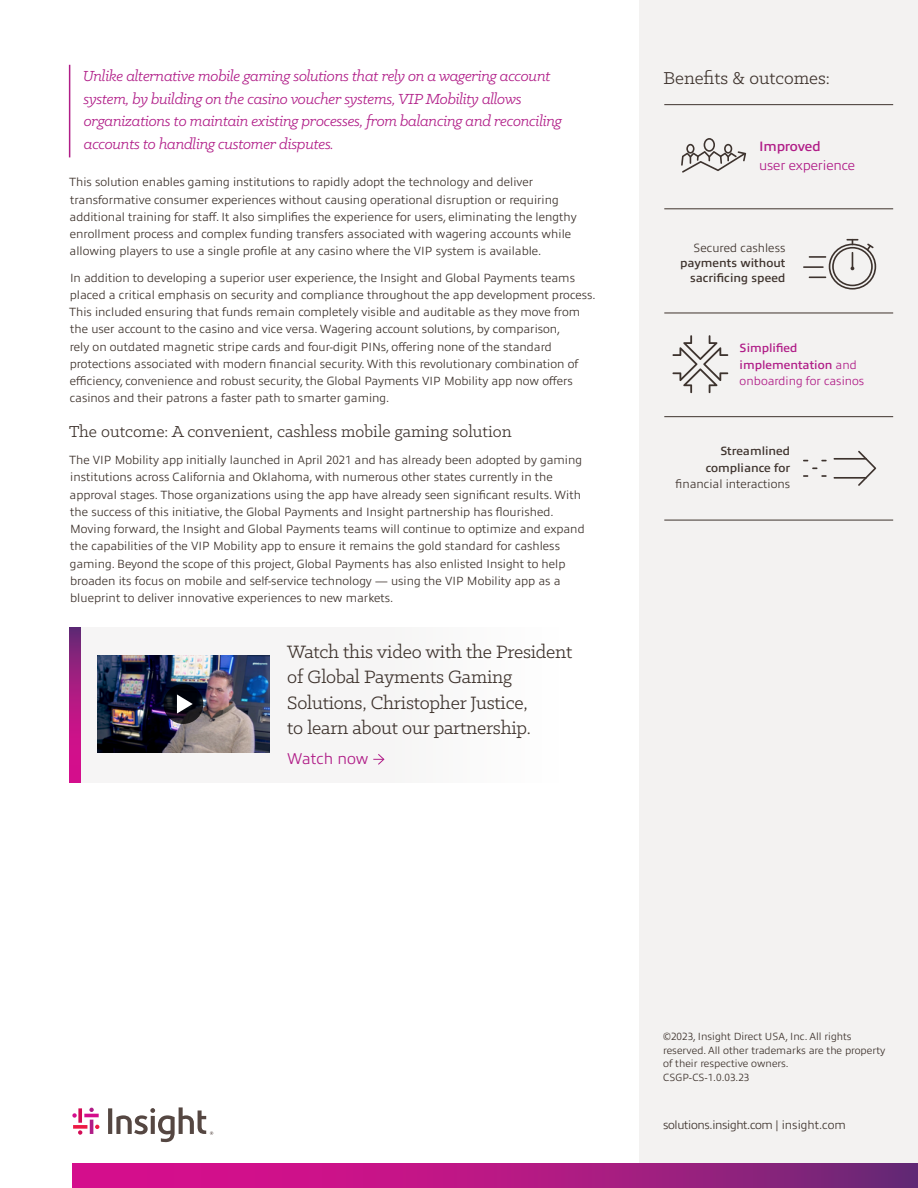
<style>
.page{position:relative;width:918px;height:1188px;background:#fff}
.page>*{position:absolute;margin:0;border:0;box-sizing:border-box;transform-origin:0 0}
.t1{font:20.25px/25.5px "Klinic Slab";letter-spacing:-.01em;color:#3e332d}
.Sidebar_Title{font:19.5px "Klinic Slab";color:#3e332d}
.t2{font:18px "Klinic Slab";color:#3e332d}
.Callout{font:italic 16.5px/22.5px "Klinic Slab";letter-spacing:-.02em;color:#b01c87}
.t3{font:300 15.75px "Allumi Pro";color:#b01c87}
.Body_Bullets{font:300 13.65px/18.8px "Allumi Pro";letter-spacing:-.01em;color:#b01c87}
.Body{font:300 12px/17.2px "Allumi Pro";color:#3e332d}
.Sidebar_Body{font:600 12px/16.5px "Allumi Pro";color:#b01c87}
.Body_Bullets-2{font:600 12px/15px "Allumi Pro";color:#3e332d;text-align:right}
.Sidebar_Body-2{font:600 12px/16.5px "Allumi Pro";color:#3e332d;text-align:right}
.Sidebar_URL{font:300 12px "Allumi Pro";letter-spacing:-.03em;color:#3e332d}
.Copyright{font:300 10.5px/13.5px "Allumi Pro";color:#3e332d}
.s1{font-weight:600}
.s2{font-weight:300}
</style>
<div class="page">
<div style="left:639px;top:0;width:279px;height:1188px;background:#f3f2f1"></div>
<svg style="left:72px;top:1163px;width:846px;height:25px;background:#af1983"></svg>
<hr style="left:69px;top:65px;width:1px;height:92px;background:#b01c87">
<hr style="left:664px;top:104px;width:229px;height:1px;background:#3e332d">
<hr style="left:664px;top:208px;width:229px;height:1px;background:#3e332d">
<hr style="left:664px;top:313px;width:229px;height:1px;background:#3e332d">
<hr style="left:90px;top:1120px;width:3px;height:14px;background:#b01c87">
<svg style="left:89px;top:1108px;width:5px;height:4px"></svg>
<svg style="left:78px;top:1108px;width:4px;height:15px"></svg>
<svg style="left:78px;top:1130px;width:4px;height:5px"></svg>
<hr style="left:84px;top:1114px;width:15px;height:3px;background:#d40e8c">
<svg style="left:72px;top:1113px;width:5px;height:5px"></svg>
<svg style="left:73px;top:1125px;width:14px;height:4px"></svg>
<svg style="left:95px;top:1125px;width:4px;height:4px"></svg>
<svg style="left:108px;top:1107px;width:105px;height:35px"></svg>
<hr style="left:664px;top:416px;width:229px;height:1px;background:#3e332d">
<hr style="left:664px;top:520px;width:229px;height:1px;background:#3e332d">
<div style="left:80px;top:627px;width:519px;height:156px;background:#f6f6f6"></div>
<svg style="left:70px;top:627px;width:10px;height:156px;background:#ad1983"></svg>
<img style="left:97px;top:656px;width:172px;height:96px">
<svg style="left:163px;top:684px;width:40px;height:40px"></svg>
<svg style="left:177px;top:694px;width:16px;height:20px"></svg>
<svg style="left:373px;top:754px;width:12px;height:11px"></svg>
<svg style="left:681px;top:138px;width:65px;height:35px"></svg>
<hr style="left:803px;top:266px;width:21px;height:2px;background:#3d332e">
<svg style="left:809px;top:239px;width:67px;height:51px"></svg>
<hr style="left:834px;top:477px;width:33px;height:2px;background:#3d332e">
<hr style="left:834px;top:458px;width:33px;height:2px;background:#3d332e">
<svg style="left:858px;top:451px;width:18px;height:35px"></svg>
<svg style="left:821px;top:475px;width:6px;height:2px"></svg>
<svg style="left:672px;top:335px;width:56px;height:58px"></svg>
<p class="Callout" style="left:83px;top:65px;width:481px">Unlike alternative mobile gaming solutions that rely on a wagering account system, by building on the casino voucher systems, VIP Mobility allows organizations to maintain existing processes, from balancing and reconciling accounts to handling customer disputes.</p>
<p class="Body" style="left:69px;top:173px;width:509px">This solution enables gaming institutions to rapidly adopt the technology and deliver transformative consumer experiences without causing operational disruption or requiring additional training for staff. It also simplifies the experience for users, eliminating the lengthy enrollment process and complex funding transfers associated with wagering accounts while allowing players to use a single profile at any casino where the VIP system is available.</p>
<p class="Body" style="left:69px;top:268px;width:528px">In addition to developing a superior user experience, the Insight and Global Payments teams placed a critical emphasis on security and compliance throughout the app development process.<br>This included ensuring that funds remain completely visible and auditable as they move from the user account to the casino and vice versa. Wagering account solutions, by comparison,<br>rely on outdated magnetic stripe cards and four-digit PINs, offering none of the standard protections associated with modern financial security. With this revolutionary combination of efficiency, convenience and robust security, the Global Payments VIP Mobility app now offers casinos and their patrons a faster path to smarter gaming.</p>
<h1 class="t2" style="left:69px;top:420px;width:444px">The outcome: A convenient, cashless mobile gaming solution</h1>
<p class="Body" style="left:69px;top:450px;width:517px">The VIP Mobility app initially launched in April 2021 and has already been adopted by gaming institutions across California and Oklahoma, with numerous other states currently in the approval stages. Those organizations using the app have already seen significant results. With the success of this initiative, the Global Payments and Insight partnership has flourished.<br>Moving forward, the Insight and Global Payments teams will continue to optimize and expand the capabilities of the VIP Mobility app to ensure it remains the gold standard for cashless gaming. Beyond the scope of this project, Global Payments has also enlisted Insight to help broaden its focus on mobile and self-service technology — using the VIP Mobility app as a blueprint to deliver innovative experiences to new markets.</p>
<h1 class="t1" style="left:287px;top:638px;width:287px">Watch this video with the President of Global Payments Gaming<br>Solutions, Christopher Justice,<br>to learn about our partnership.</h1>
<h2 class="t3" style="left:287px;top:747px;width:83px">Watch now</h2>
<p class="Sidebar_Title" style="left:663px;top:65px;width:168px">Benefits &amp; outcomes:</p>
<p class="Body_Bullets" style="left:759px;top:136px;width:97px"><span class="s1">Improved<br></span>user experience</p>
<p class="Body_Bullets-2" style="left:680px;top:240px;width:107px"><span class="s2">Secured cashless </span>payments without sacrificing speed</p>
<p class="Sidebar_Body" style="left:740px;top:339px;width:126px">Simplified implementation <span class="s2">and onboarding for casinos</span></p>
<p class="Sidebar_Body-2" style="left:675px;top:442px;width:116px">Streamlined compliance for <span class="s2">financial interactions</span></p>
<p class="Copyright" style="left:663px;top:1029px;width:224px">©2023, Insight Direct USA, Inc. All rights reserved. All other trademarks are the property of their respective owners.</p>
<p class="Copyright" style="left:663px;top:1070px;width:88px">CSGP-CS-1.0.03.23</p>
<p class="Sidebar_URL" style="left:663px;top:1116px;width:184px">solutions.insight.com | insight.com</p>
</div>
